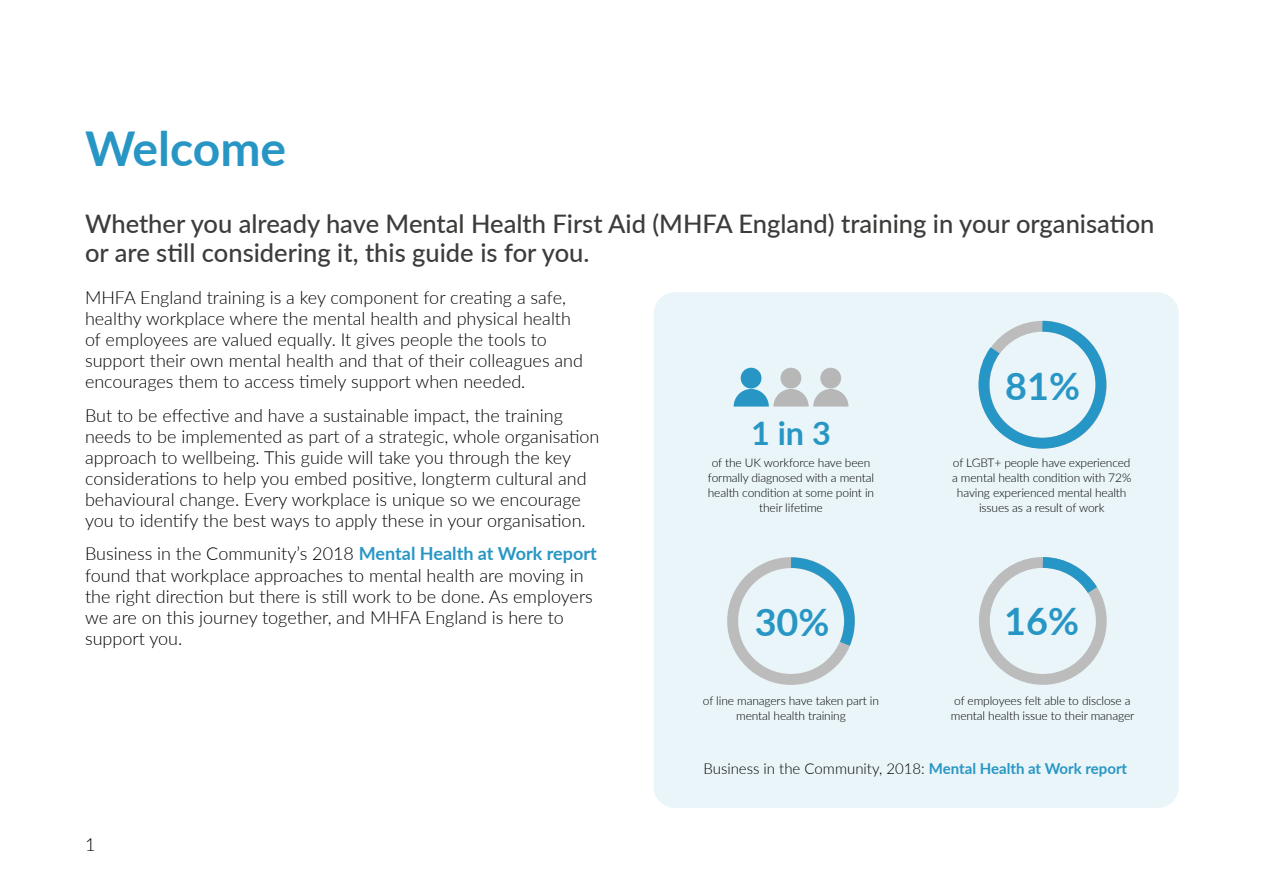
<style>
.page{position:relative;width:1263px;height:893px;background:#fff}
.page>*{position:absolute;margin:0;border:0;box-sizing:border-box;transform-origin:0 0}
.t1{font:700 48px "Lato";color:#2896c4}
.t2{font:700 37.8px "Lato";color:#2896c4}
.t3{font:700 32.4px "Lato";color:#2896c4}
.t4{font:500 25.5px/28.5px "Lato";color:#3c3c3b}
.t5{font:300 18px/21px "Lato";color:#000}
.t6{font:300 15px "Lato";color:#000}
.t7{font:300 12px/15px "Lato";letter-spacing:-.01em;color:#000;text-align:center}
.s1{font-weight:700;color:#2896c4}
</style>
<div class="page">
<div style="left:654px;top:292px;width:525px;height:516px;background:#eaf5f9;border-radius:21px"></div>
<svg style="left:978px;top:320px;width:129px;height:129px"></svg>
<svg style="left:979px;top:557px;width:128px;height:128px"></svg>
<div style="left:727px;top:557px;width:128px;height:128px;border:11px solid #bdbcbc;border-radius:50%"></div>
<svg style="left:781px;top:557px;width:74px;height:100px"></svg>
<div style="left:741px;top:368px;width:20px;height:20px;background:#2896c4;border-radius:50%"></div>
<div style="left:780px;top:368px;width:21px;height:20px;background:#b7b7b7;border-radius:50%"></div>
<div style="left:820px;top:368px;width:21px;height:20px;background:#b7b7b7;border-radius:50%"></div>
<svg style="left:734px;top:389px;width:114px;height:18px"></svg>
<h1 class="t1" style="left:85px;top:113px;width:203px">Welcome</h1>
<h3 class="t4" style="left:85px;top:209px;width:1071px">Whether you already have Mental Health First Aid (MHFA England) training in your organisation or are still considering it, this guide is for you.</h3>
<p class="t5" style="left:85px;top:286px;width:499px">MHFA England training is a key component for creating a safe, healthy workplace where the mental health and physical health of employees are valued equally. It gives people the tools to support their own mental health and that of their colleagues and encourages them to access timely support when needed.</p>
<p class="t5" style="left:85px;top:404px;width:516px">But to be effective and have a sustainable impact, the training needs to be implemented as part of a strategic, whole organisation approach to wellbeing. This guide will take you through the key considerations to help you embed positive, longterm cultural and behavioural change. Every workplace is unique so we encourage you to identify the best ways to apply these in your organisation.</p>
<p class="t5" style="left:85px;top:543px;width:513px">Business in the Community’s 2018 <span class="s1">Mental Health at Work report </span>found that workplace approaches to mental health are moving in the right direction but there is still work to be done. As employers we are on this journey together, and MHFA England is here to support you.</p>
<h2 class="t2" style="left:1005px;top:358px;width:76px">81%</h2>
<h3 class="t3" style="left:751px;top:409px;width:81px">1 in 3</h3>
<p class="t7" style="left:708px;top:454px;width:168px">of the UK workforce have been formally diagnosed with a mental health condition at some point in their lifetime</p>
<p class="t7" style="left:952px;top:455px;width:181px">of LGBT+ people have experienced a mental health condition with 72% having experienced mental health issues as a result of work</p>
<h2 class="t2" style="left:1004px;top:593px;width:76px">16%</h2>
<h2 class="t2" style="left:755px;top:595px;width:76px">30%</h2>
<p class="t7" style="left:703px;top:693px;width:178px">of line managers have taken part in mental health training</p>
<p class="t7" style="left:951px;top:693px;width:185px;text-align:left">of employees felt able to disclose a mental health issue to their manager</p>
<p class="t5" style="left:85px;top:833px;width:12px">1</p>
<p class="t6" style="left:703px;top:758px;width:425px">Business in the Community, 2018: <span class="s1">Mental Health at Work report</span></p>
</div>
